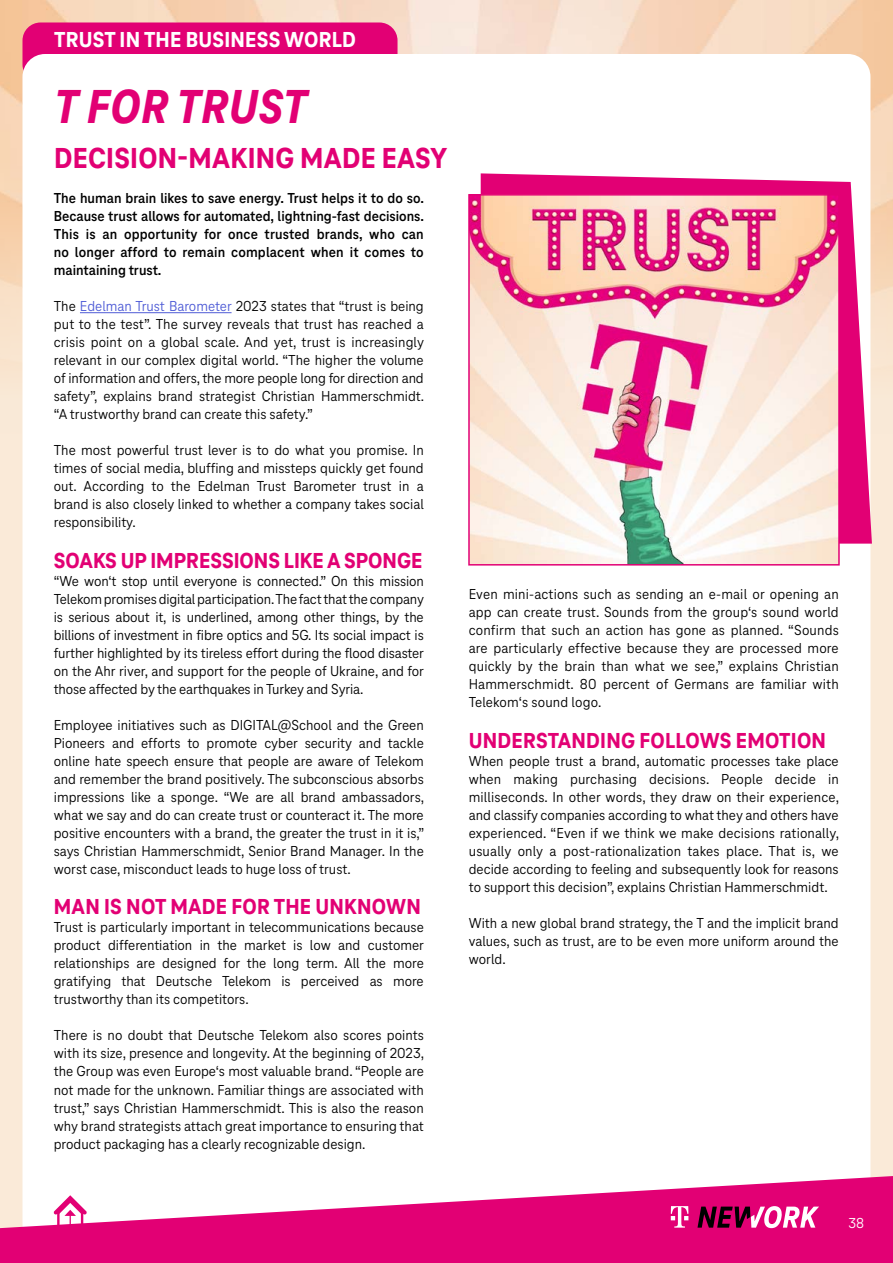
<style>
.page{position:relative;width:893px;height:1263px;background:#faead8}
.page>*{position:absolute;margin:0;border:0;box-sizing:border-box;transform-origin:0 0}
.t1{font:italic 800 49.5px "Tele Neo";letter-spacing:.005em;color:#e20074}
.t2{font:800 30px "Tele Neo";letter-spacing:.01em;color:#e20074}
.t3{font:800 22.5px "Tele Neo";letter-spacing:.01em;color:#e20074}
.t4{font:800 22.5px "Tele Neo";letter-spacing:.01em;color:#fff}
.t5{font:15px/18px "Tele Neo";color:#000;text-align:justify}
.t6{font:700 15px/18px "Tele Neo";letter-spacing:.01em;color:#000;text-align:justify}
.t7{font:15px "Tele Neo";color:#fff}
.s1{color:#4f5cd6}
</style>
<div class="page">
<img style="left:0;top:0;width:893px;height:368px">
<div style="left:22px;top:23px;width:376px;height:60px;background:#e20074;border-radius:18px"></div>
<div style="left:22px;top:54px;width:848px;height:1209px;background:#fff;border-radius:23px"></div>
<hr style="left:80px;top:312px;width:152px;height:1px;background:#4f5cd6">
<svg style="left:481px;top:173px;width:391px;height:371px;fill:#e20074"></svg>
<img style="left:471px;top:197px;width:366px;height:366px">
<div style="left:468px;top:194px;width:372px;height:372px;border:2px solid #e20074"></div>
<svg style="left:0;top:1176px;width:893px;height:87px;fill:#e20074"></svg>
<svg style="left:697px;top:1206px;width:122px;height:22px"></svg>
<svg style="left:671px;top:1206px;width:17px;height:21px"></svg>
<h3 class="t4" style="left:54px;top:27px;width:303px">TRUST IN THE BUSINESS WORLD</h3>
<h1 class="t1" style="left:54px;top:79px;width:254px">T FOR TRUST</h1>
<h2 class="t2" style="left:54px;top:142px;width:395px">DECISION-MAKING MADE EASY</h2>
<p class="t6" style="left:54px;top:190px;width:372px">The human brain likes to save energy. Trust helps it to do so.<br>Because trust allows for automated, lightning-fast decisions.<br>This is an opportunity for once trusted brands, who can no longer afford to remain complacent when it comes to maintaining trust.</p>
<p class="t5" style="left:54px;top:298px;width:372px">The <span class="s1">Edelman Trust Barometer</span> 2023 states that “trust is being put to the test”. The survey reveals that trust has reached a crisis point on a global scale. And yet, trust is increasingly relevant in our complex digital world. “The higher the volume of information and offers, the more people long for direction and safety”, explains brand strategist Christian Hammerschmidt. “A trustworthy brand can create this safety.”</p>
<p class="t5" style="left:54px;top:442px;width:372px">The most powerful trust lever is to do what you promise. In times of social media, bluffing and missteps quickly get found out. According to the Edelman Trust Barometer trust in a brand is also closely linked to whether a company takes social responsibility.</p>
<h3 class="t3" style="left:54px;top:548px;width:370px">SOAKS UP IMPRESSIONS LIKE A SPONGE</h3>
<p class="t5" style="left:54px;top:572px;width:372px">“We won‘t stop until everyone is connected.” On this mission Telekom promises digital participation. The fact that the company is serious about it, is underlined, among other things, by the billions of investment in fibre optics and 5G. Its social impact is further highlighted by its tireless effort during the flood disaster on the Ahr river, and support for the people of Ukraine, and for those affected by the earthquakes in Turkey and Syria.</p>
<p class="t5" style="left:54px;top:716px;width:372px">Employee initiatives such as DIGITAL@School and the Green Pioneers and efforts to promote cyber security and tackle online hate speech ensure that people are aware of Telekom and remember the brand positively. The subconscious absorbs impressions like a sponge. “We are all brand ambassadors, what we say and do can create trust or counteract it. The more positive encounters with a brand, the greater the trust in it is,” says Christian Hammerschmidt, Senior Brand Manager. In the worst case, misconduct leads to huge loss of trust.</p>
<h3 class="t3" style="left:54px;top:894px;width:368px">MAN IS NOT MADE FOR THE UNKNOWN</h3>
<p class="t5" style="left:54px;top:919px;width:372px">Trust is particularly important in telecommunications because product differentiation in the market is low and customer relationships are designed for the long term. All the more gratifying that Deutsche Telekom is perceived as more trustworthy than its competitors.</p>
<p class="t5" style="left:54px;top:1027px;width:372px">There is no doubt that Deutsche Telekom also scores points with its size, presence and longevity. At the beginning of 2023, the Group was even Europe‘s most valuable brand. “People are not made for the unknown. Familiar things are associated with trust,” says Christian Hammerschmidt. This is also the reason why brand strategists attach great importance to ensuring that product packaging has a clearly recognizable design.</p>
<p class="t5" style="left:469px;top:586px;width:372px">Even mini-actions such as sending an e-mail or opening an app can create trust. Sounds from the group‘s sound world confirm that such an action has gone as planned. “Sounds are particularly effective because they are processed more quickly by the brain than what we see,” explains Christian Hammerschmidt. 80 percent of Germans are familiar with Telekom‘s sound logo.</p>
<h3 class="t3" style="left:469px;top:728px;width:359px">UNDERSTANDING FOLLOWS EMOTION</h3>
<p class="t5" style="left:469px;top:752px;width:372px">When people trust a brand, automatic processes take place when making purchasing decisions. People decide in milliseconds. In other words, they draw on their experience, and classify companies according to what they and others have experienced. “Even if we think we make decisions rationally, usually only a post-rationalization takes place. That is, we decide according to feeling and subsequently look for reasons to support this decision”, explains Christian Hammerschmidt.</p>
<p class="t5" style="left:469px;top:914px;width:371px">With a new global brand strategy, the T and the implicit brand values, such as trust, are to be even more uniform around the world.</p>
<p class="t7" style="left:848px;top:1215px;width:17px">38</p>
</div>
